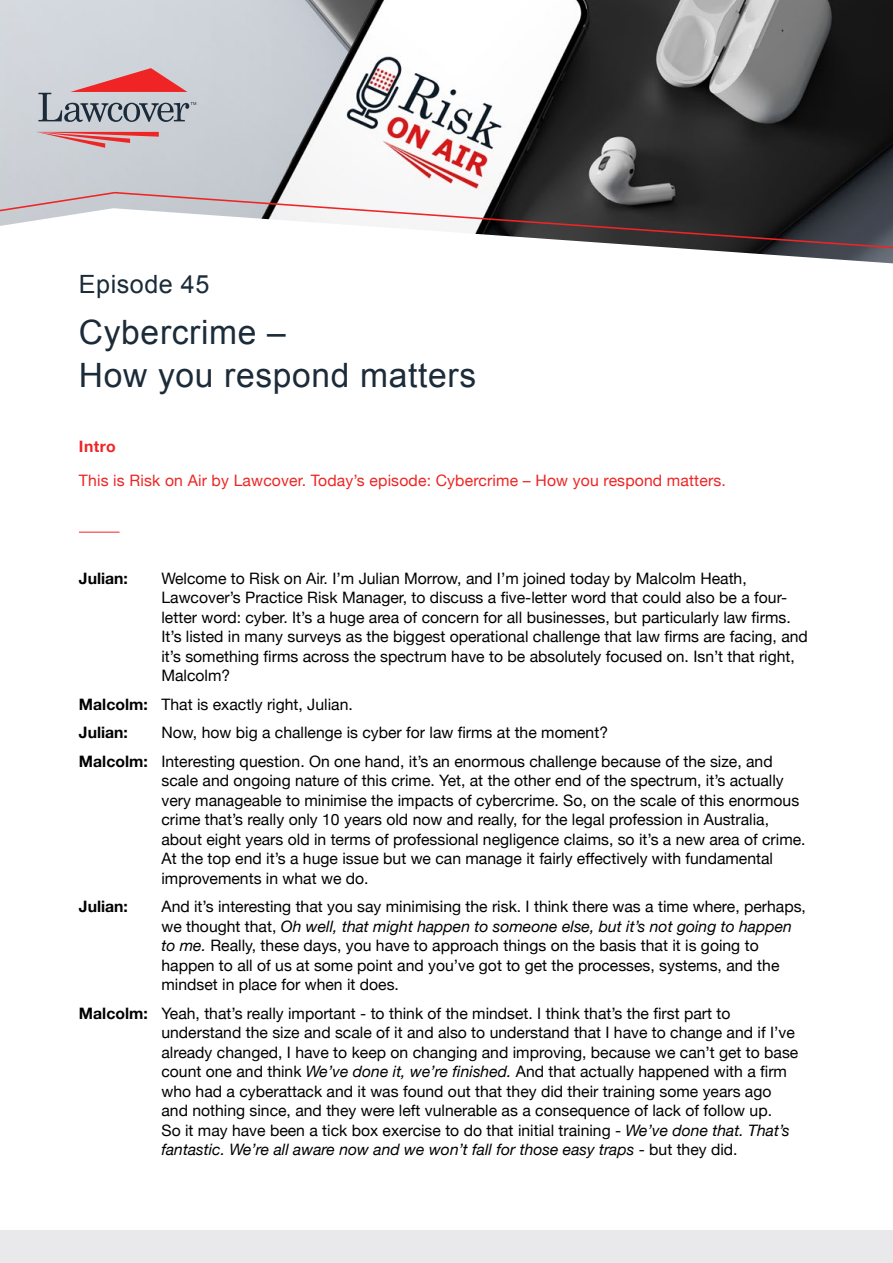
<style>
.page{position:relative;width:893px;height:1263px;background:#fff}
.page>*{position:absolute;margin:0;border:0;box-sizing:border-box;transform-origin:0 0}
.t1{font:33.6px/43.3px "Arial";letter-spacing:.02em;color:#1c2b39}
.t2{font:25.2px "Arial";letter-spacing:.02em;color:#1c2b39}
.t3{font:15.75px/19.5px "Helvetica Neue";color:#000}
.t4{font:15.75px "Helvetica Neue";letter-spacing:.01em;color:#ee2524}
.t5{font:700 15.75px "Helvetica Neue";color:#000}
.t6{font:700 15.75px "Helvetica Neue";letter-spacing:.03em;color:#ee2524}
.s1{font-weight:700}
.s2{font-style:italic}
</style>
<div class="page">
<img style="left:0;top:0;width:893px;height:263px">
<svg style="left:0;top:191px;width:893px;height:68px"></svg>
<div style="left:0;top:1230px;width:893px;height:33px;background:#e9e9ec"></div>
<hr style="left:79px;top:532px;width:41px;height:1px;background:#ee2524">
<svg style="left:36px;top:132px;width:123px;height:16px;background:#d6989c"></svg>
<svg style="left:38px;top:26px;width:158px;height:96px;background:#c5b7bd"></svg>
<p class="t2" style="left:79px;top:268px;width:132px">Episode 45</p>
<p class="t1" style="left:79px;top:311px;width:399px">Cybercrime –<br>How you respond matters</p>
<p class="t6" style="left:79px;top:434px;width:38px">Intro</p>
<p class="t4" style="left:79px;top:469px;width:648px">This is Risk on Air by Lawcover. Today’s episode: Cybercrime – How you respond matters.</p>
<p class="t5" style="left:79px;top:566px;width:50px">Julian:</p>
<p class="t3" style="left:161px;top:569px;width:648px">Welcome to Risk on Air. I’m Julian Morrow, and I’m joined today by Malcolm Heath, Lawcover’s Practice Risk Manager, to discuss a five-letter word that could also be a four&shy;letter word: cyber. It’s a huge area of concern for all businesses, but particularly law firms.<br>It’s listed in many surveys as the biggest operational challenge that law firms are facing, and it’s something firms across the spectrum have to be absolutely focused on. Isn’t that right, Malcolm?</p>
<p class="t3" style="left:79px;top:695px;width:275px"><span class="s1">Malcolm:</span> That is exactly right, Julian.</p>
<p class="t5" style="left:79px;top:720px;width:50px">Julian:</p>
<p class="t3" style="left:161px;top:724px;width:448px">Now, how big a challenge is cyber for law firms at the moment?</p>
<p class="t3" style="left:161px;top:752px;width:646px;text-indent:-83px"><span class="s1">Malcolm:</span> Interesting question. On one hand, it’s an enormous challenge because of the size, and scale and ongoing nature of this crime. Yet, at the other end of the spectrum, it’s actually very manageable to minimise the impacts of cybercrime. So, on the scale of this enormous crime that’s really only 10 years old now and really, for the legal profession in Australia, about eight years old in terms of professional negligence claims, so it’s a new area of crime.<br>At the top end it’s a huge issue but we can manage it fairly effectively with fundamental improvements in what we do.</p>
<p class="t5" style="left:79px;top:894px;width:50px">Julian:</p>
<p class="t3" style="left:161px;top:898px;width:646px">And it’s interesting that you say minimising the risk. I think there was a time where, perhaps, we thought that, <span class="s2">Oh well, that might happen to someone else, but it’s not going to happen to me.</span> Really, these days, you have to approach things on the basis that it is going to happen to all of us at some point and you’ve got to get the processes, systems, and the mindset in place for when it does.</p>
<p class="t3" style="left:161px;top:1004px;width:638px;text-indent:-83px"><span class="s1">Malcolm:</span> Yeah, that’s really important - to think of the mindset. I think that’s the first part to understand the size and scale of it and also to understand that I have to change and if I’ve already changed, I have to keep on changing and improving, because we can’t get to base count one and think <span class="s2">We’ve done it, we’re finished.</span> And that actually happened with a firm who had a cyberattack and it was found out that they did their training some years ago and nothing since, and they were left vulnerable as a consequence of lack of follow up.<br>So it may have been a tick box exercise to do that initial training - <span class="s2">We’ve done that. That’s fantastic. We’re all aware now and we won’t fall for those easy traps</span> - but they did.</p>
</div>
